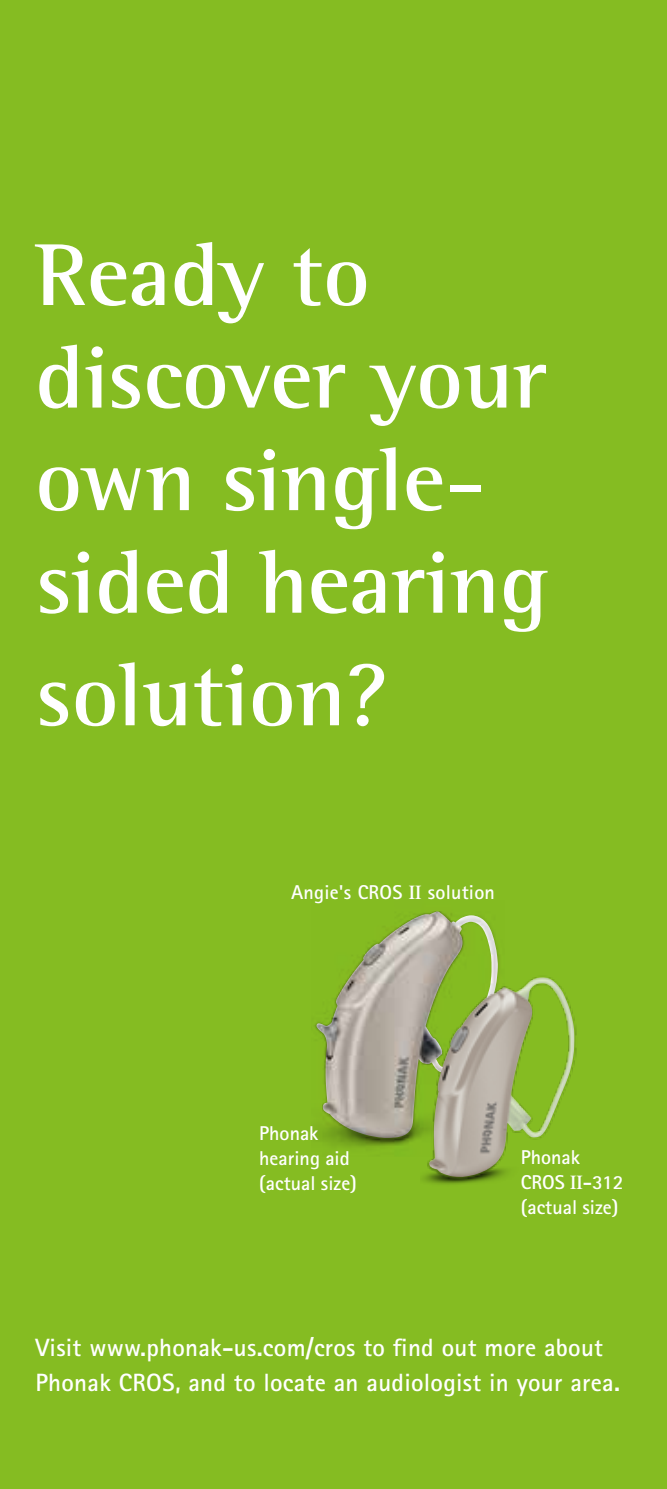
<style>
.page{position:relative;width:667px;height:1489px;background:#fff}
.page>*{position:absolute;margin:0;border:0;box-sizing:border-box;transform-origin:0 0}
.t1{font:700 90px/102.5px "Rotis Semi Serif Pro";color:#fff}
.t2{font:700 25px/35px "Rotis Sans Serif Pro";letter-spacing:.01em;color:#fff}
.t3{font:700 20px/25px "Rotis Sans Serif Pro";color:#fff}
.s1{font-family:"Rotis Serif"}
</style>
<div class="page">
<div style="left:0;top:0;width:666px;height:1488px;background:#85bc22"></div>
<img style="left:314px;top:911px;width:185px;height:236px">
<img style="left:420px;top:960px;width:157px;height:225px">
<img style="left:316px;top:911px;width:119px;height:226px">
<img style="left:429px;top:977px;width:145px;height:200px">
<h1 class="t1" style="left:35px;top:223px;width:514px">Ready to discover your own single&shy;sided hearing</h1>
<h1 class="t1" style="left:35px;top:644px;width:353px">solution?</h1>
<p class="t3" style="left:291px;top:879px;width:205px">Angie's CROS <span class="s1">II</span> solution</p>
<p class="t3" style="left:259px;top:1120px;width:99px">Phonak hearing aid (actual size)</p>
<p class="t3" style="left:520px;top:1144px;width:104px">Phonak<br>CROS <span class="s1">II</span>-312 (actual size)</p>
<p class="t2" style="left:35px;top:1329px;width:585px">Visit www.phonak-us.com/cros to find out more about<br>Phonak CROS, and to locate an audiologist in your area.</p>
</div>
